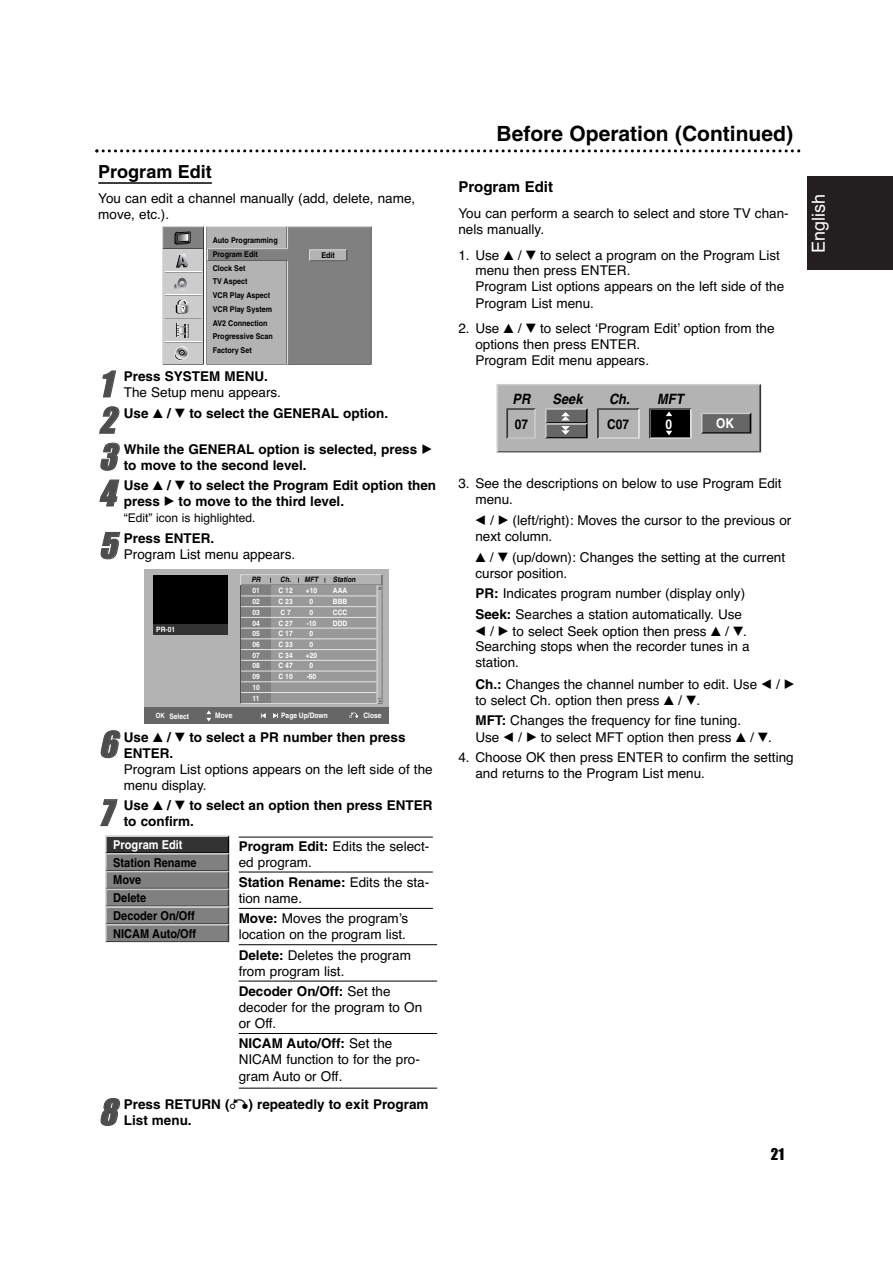
<style>
.page{position:relative;width:893px;height:1263px;background:#fff}
.page>*{position:absolute;margin:0;border:0;box-sizing:border-box;transform-origin:0 0}
.t1{font:italic 32.7px "Impact";color:#4d4d4d}
.t2{font:700 21px "Helvetica";color:#000}
.t3{font:700 18px "Helvetica";color:#000}
.t4{font:18px "Helvetica";color:#fff}
.t5{font:700 15px "Helvetica";color:#000}
.t6{font:15px "Impact";color:#000}
.t7{font:italic 700 14.25px "Helvetica";color:#000;scale:.9 1}
.t8{font:13.5px/16px "Helvetica";color:#000}
.t9{font:700 13.5px/16px "Helvetica";color:#000}
.t10{font:700 13.5px "Helvetica";color:#000;scale:.89 1}
.t11{font:700 13.5px "Helvetica";color:#fff;scale:.89 1}
.t12{font:700 12.3px/17.7px "Helvetica";color:#000;scale:.9 1}
.t13{font:700 12.3px "Helvetica";color:#fff;scale:.9 1}
.t14{font:12px "Helvetica";color:#000}
.t15{font:700 7.95px/13.6px "Helvetica";color:#000;scale:.9 1}
.t16{font:700 7.5px "Helvetica";color:#fff;scale:.88 1}
.t17{font:700 7.35px/10.8px "Helvetica";color:#fff;text-align:justify;scale:.9 1}
.t18{font:italic 700 7.35px "Helvetica";color:#000;scale:.9 1}
.t19{font:700 7.05px "Helvetica";color:#fff;scale:.84 1}
.s1{font-family:"Sony PS Common";font-weight:400}
.s2{font-weight:700}
.s3{font-family:"Sony PS Common"}
</style>
<div class="page">
<div style="left:807px;top:176px;width:85px;height:94px;background:#231f20"></div>
<hr style="left:98px;top:182px;width:114px;height:2px;background:#000">
<hr style="left:239px;top:837px;width:194px;height:1px;background:#000">
<hr style="left:239px;top:872px;width:194px;height:1px;background:#000">
<hr style="left:239px;top:908px;width:194px;height:1px;background:#000">
<hr style="left:239px;top:944px;width:198px;height:1px;background:#000">
<hr style="left:239px;top:981px;width:198px;height:1px;background:#000">
<hr style="left:239px;top:1033px;width:198px;height:1px;background:#000">
<hr style="left:239px;top:1088px;width:198px;height:1px;background:#000">
<svg style="left:162px;top:226px;width:210px;height:139px;background:#a1a1a1"></svg>
<div style="left:145px;top:569px;width:244px;height:139px;background:#b3b3b3"></div>
<div style="left:145px;top:708px;width:244px;height:16px;background:#666"></div>
<svg style="left:349px;top:712px;width:9px;height:6px"></svg>
<svg style="left:261px;top:713px;width:5px;height:5px"></svg>
<svg style="left:273px;top:713px;width:5px;height:5px"></svg>
<svg style="left:206px;top:710px;width:5px;height:12px"></svg>
<div style="left:153px;top:575px;width:74px;height:49px;background:#000"></div>
<div style="left:153px;top:624px;width:74px;height:10px;background:#333"></div>
<svg style="left:240px;top:574px;width:143px;height:130px;background:#9d9d9d"></svg>
<svg style="left:105px;top:836px;width:124px;height:106px;background:#787878"></svg>
<svg style="left:496px;top:384px;width:265px;height:68px;background:#9c9c9c"></svg>
<svg style="left:95px;top:149px;width:705px;height:3px"></svg>
<h3 class="t3" style="left:98px;top:165px;width:115px">Program Edit</h3>
<p class="t8" style="left:98px;top:191px;width:318px">You can edit a channel manually (add, delete, name, move, etc.).</p>
<p class="t15" style="left:213px;top:233px;width:74px;line-height:14.5px">Auto Programming<br>Program Edit</p>
<p class="t15" style="left:213px;top:262px;width:40px">Clock Set<br>TV Aspect</p>
<p class="t15" style="left:213px;top:289px;width:68px">VCR Play Aspect<br>VCR Play System<br>AV2 Connection<br>Progressive Scan<br>Factory Set</p>
<h1 class="t1" style="left:99px;top:374px;width:20px">1</h1>
<p class="t9" style="left:124px;top:370px;width:146px">Press SYSTEM MENU.</p>
<p class="t8" style="left:124px;top:386px;width:159px">The Setup menu appears.</p>
<p class="t15" style="left:321px;top:249px;width:17px">Edit</p>
<h1 class="t1" style="left:99px;top:410px;width:18px">2</h1>
<p class="t9" style="left:124px;top:406px;width:266px">Use <span class="s1">V</span> / <span class="s1">V</span> to select the GENERAL option.</p>
<h1 class="t1" style="left:99px;top:446px;width:24px">3</h1>
<p class="t9" style="left:124px;top:443px;width:309px">While the GENERAL option is selected, press <span class="s1">B </span>to move to the second level.</p>
<h1 class="t1" style="left:99px;top:483px;width:18px">4</h1>
<p class="t9" style="left:124px;top:479px;width:314px">Use <span class="s1">V</span> / <span class="s1">V</span> to select the Program Edit option then press <span class="s1">B</span> to move to the third level.</p>
<p class="t14" style="left:124px;top:514px;width:133px">“Edit” icon is highlighted.</p>
<h1 class="t1" style="left:99px;top:535px;width:25px">5</h1>
<p class="t9" style="left:124px;top:531px;width:92px">Press ENTER.</p>
<p class="t8" style="left:124px;top:547px;width:173px">Program List menu appears.</p>
<p class="t17" style="left:156px;top:624px;width:22px">PR-01</p>
<p class="t18" style="left:251px;top:577px;width:13px">PR</p>
<p class="t18" style="left:280px;top:577px;width:45px">Ch. MFT</p>
<p class="t18" style="left:333px;top:577px;width:28px">Station</p>
<p class="t17" style="left:252px;top:586px;width:10px">01</p>
<p class="t17" style="left:278px;top:586px;width:17px;text-align:left">C 12<br>C 23<br>C 7<br>C 27<br>C 17<br>C 33<br>C 34<br>C 47<br>C 10</p>
<p class="t17" style="left:306px;top:586px;width:14px;text-align:center">+10<br>0<br>0 -10<br>0<br>0 +20<br>0 -60</p>
<p class="t17" style="left:333px;top:586px;width:18px">AAA BBB CCC DDD</p>
<p class="t17" style="left:252px;top:597px;width:10px">02<br>03<br>04<br>05<br>06<br>07<br>08<br>09<br>10<br>11</p>
<p class="t16" style="left:169px;top:713px;width:24px">Select</p>
<p class="t16" style="left:215px;top:713px;width:21px">Move</p>
<p class="t16" style="left:363px;top:713px;width:22px">Close</p>
<p class="t16" style="left:281px;top:713px;width:55px">Page Up/Down</p>
<p class="t19" style="left:156px;top:713px;width:12px">OK</p>
<h1 class="t1" style="left:99px;top:734px;width:25px">6</h1>
<p class="t9" style="left:124px;top:730px;width:283px">Use <span class="s1">V</span> / <span class="s1">V</span> to select a PR number then press<br>ENTER.</p>
<p class="t8" style="left:124px;top:762px;width:310px">Program List options appears on the left side of the menu display.</p>
<h1 class="t1" style="left:99px;top:802px;width:14px">7</h1>
<p class="t9" style="left:124px;top:799px;width:310px">Use <span class="s1">V</span> / <span class="s1">V</span> to select an option then press ENTER to confirm.</p>
<p class="t8" style="left:239px;top:839px;width:192px"><span class="s2">Program Edit:</span> Edits the select&shy;ed program.</p>
<p class="t8" style="left:239px;top:875px;width:192px"><span class="s2">Station Rename:</span> Edits the sta&shy;tion name.</p>
<p class="t8" style="left:239px;top:912px;width:171px"><span class="s2">Move:</span> Moves the program’s location on the program list.</p>
<p class="t8" style="left:239px;top:948px;width:174px"><span class="s2">Delete:</span> Deletes the program from program list.</p>
<p class="t8" style="left:239px;top:985px;width:185px"><span class="s2">Decoder On/Off:</span> Set the decoder for the program to On or Off.</p>
<p class="t8" style="left:239px;top:1037px;width:183px"><span class="s2">NICAM Auto/Off:</span> Set the<br>NICAM function to for the pro&shy;gram Auto or Off.</p>
<h1 class="t1" style="left:99px;top:1102px;width:25px">8</h1>
<p class="t9" style="left:124px;top:1098px;width:306px">Press RETURN (<span class="s1">O</span>) repeatedly to exit Program<br>List menu.</p>
<p class="t13" style="left:113px;top:840px;width:78px">Program Edit</p>
<p class="t12" style="left:113px;top:855px;width:94px">Station Rename<br>Move<br>Delete<br>Decoder On/Off<br>NICAM Auto/Off</p>
<h2 class="t2" style="left:496px;top:126px;width:298px">Before Operation (Continued)</h2>
<p class="t5" style="left:458px;top:182px;width:96px">Program Edit</p>
<p class="t8" style="left:458px;top:206px;width:332px">You can perform a search to select and store TV chan&shy;nels manually.</p>
<p class="t8" style="left:475px;top:248px;width:310px;text-indent:-17px">1. Use <span class="s3">V</span> / <span class="s3">V</span> to select a program on the Program List menu then press ENTER.<br>Program List options appears on the left side of the Program List menu.</p>
<p class="t8" style="left:475px;top:322px;width:301px;text-indent:-17px">2. Use <span class="s3">V</span> / <span class="s3">V</span> to select ‘Program Edit’ option from the options then press ENTER.<br>Program Edit menu appears.</p>
<p class="t7" style="left:512px;top:394px;width:24px">PR</p>
<p class="t7" style="left:552px;top:394px;width:35px">Seek</p>
<p class="t7" style="left:609px;top:394px;width:87px">Ch. MFT</p>
<p class="t10" style="left:515px;top:420px;width:16px">07</p>
<p class="t10" style="left:607px;top:419px;width:26px">C07</p>
<p class="t11" style="left:665px;top:419px;width:9px">0</p>
<p class="t11" style="left:716px;top:418px;width:22px">OK</p>
<h3 class="t4" style="left:812px;top:253px;width:61px;rotate:-90deg">English</h3>
<p class="t8" style="left:475px;top:476px;width:308px;text-indent:-17px">3. See the descriptions on below to use Program Edit menu.</p>
<p class="t8" style="left:475px;top:514px;width:317px;line-height:15.5px"><span class="s3">B</span> / <span class="s3">B</span> (left/right): Moves the cursor to the previous or next column.</p>
<p class="t8" style="left:475px;top:551px;width:311px;line-height:15.5px"><span class="s3">V</span> / <span class="s3">V</span> (up/down): Changes the setting at the current cursor position.</p>
<p class="t8" style="left:475px;top:584px;width:271px;line-height:20.4px"><span class="s2">PR:</span> Indicates program number (display only)<br><span class="s2">Seek:</span> Searches a station automatically. Use</p>
<p class="t8" style="left:475px;top:624px;width:276px"><span class="s3">B</span> / <span class="s3">B</span> to select Seek option then press <span class="s3">V</span> / <span class="s3">V</span>.<br>Searching stops when the recorder tunes in a station.</p>
<p class="t8" style="left:475px;top:677px;width:320px;line-height:16.5px"><span class="s2">Ch.:</span> Changes the channel number to edit. Use <span class="s3">B</span> / <span class="s3">B </span>to select Ch. option then press <span class="s3">V</span> / <span class="s3">V</span>.</p>
<p class="t8" style="left:475px;top:713px;width:298px;line-height:17.1px"><span class="s2">MFT:</span> Changes the frequency for fine tuning.<br>Use <span class="s3">B</span> / <span class="s3">B</span> to select MFT option then press <span class="s3">V</span> / <span class="s3">V</span>.</p>
<p class="t8" style="left:475px;top:750px;width:320px;text-indent:-17px">4. Choose OK then press ENTER to confirm the setting and returns to the Program List menu.</p>
<p class="t6" style="left:770px;top:1149px;width:15px">21</p>
</div>
